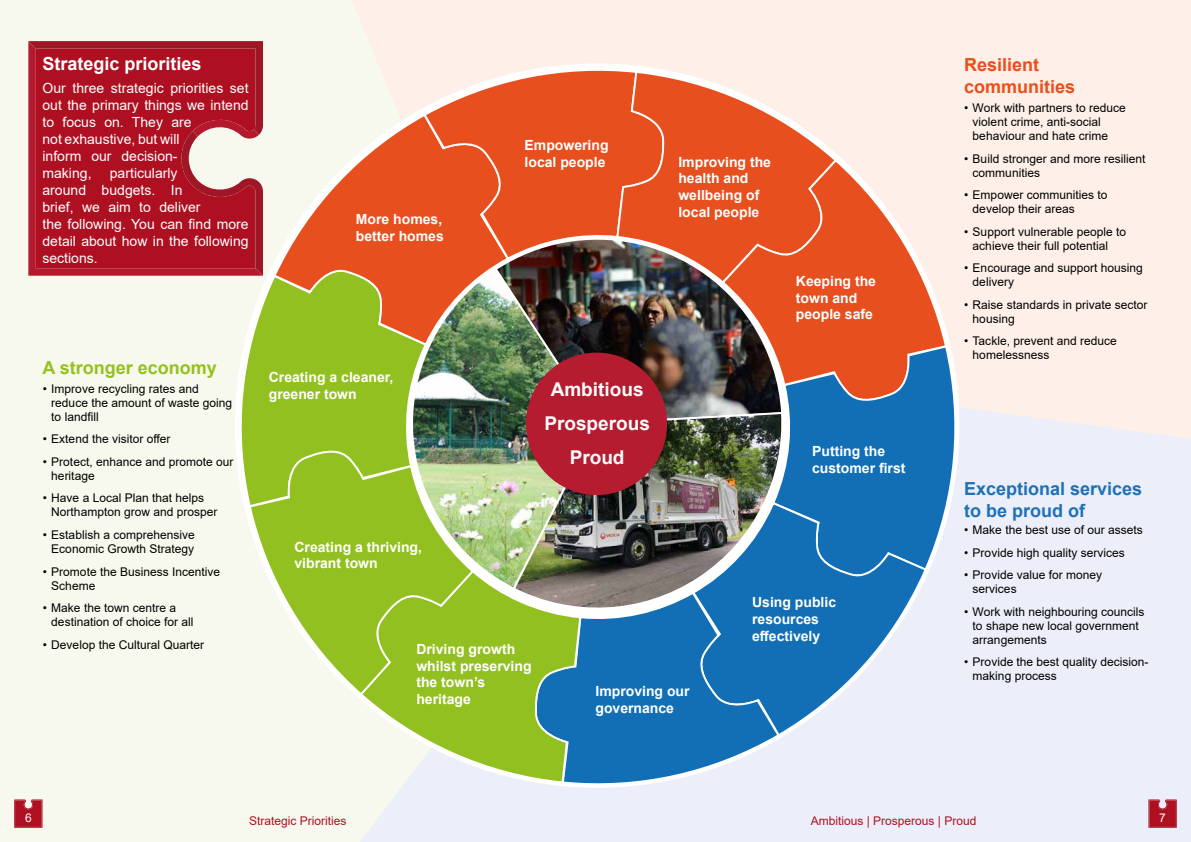
<style>
.page{position:relative;width:1191px;height:842px;background:#fff}
.page>*{position:absolute;margin:0;border:0;box-sizing:border-box;transform-origin:0 0}
.t1{font:700 19px/34px "Arial";color:#fbfbfb;text-align:center}
.t2{font:700 18px/21.6px "Arial";color:#1d71b8}
.t3{font:700 18px/21.6px "Arial";color:#e94e1b}
.t4{font:700 18px "Arial";color:#fff}
.t5{font:700 18px "Arial";color:#95c11f}
.t6{font:700 14px/16.8px "Arial";color:#fff}
.t7{font:14px/17px "Arial";color:#fff}
.t8{font:12px/14px "Arial";color:#000}
.t9{font:12px "Arial";color:#ae1022}
.t10{font:12px "Arial";color:#fff}
</style>
<div class="page">
<div style="left:0;top:0;width:360px;height:842px;background:#f7f9ee"></div>
<svg style="left:28px;top:41px;width:235px;height:235px;background:#b22232"></svg>
<div style="left:351px;top:0;width:840px;height:401px;background:#fef0e8"></div>
<div style="left:360px;top:401px;width:831px;height:441px;background:#eceff9"></div>
<svg style="left:14px;top:799px;width:29px;height:29px"></svg>
<svg style="left:1148px;top:799px;width:28px;height:29px"></svg>
<img style="left:428px;top:347px;width:83px;height:219px">
<img style="left:493px;top:270px;width:278px;height:156px">
<img style="left:511px;top:411px;width:260px;height:179px">
<svg style="left:233px;top:266px;width:195px;height:242px;background:#a5c64e"></svg>
<svg style="left:272px;top:112px;width:238px;height:235px;background:#d39c64"></svg>
<svg style="left:422px;top:64px;width:242px;height:206px;background:#e0633b"></svg>
<svg style="left:615px;top:70px;width:223px;height:215px;background:#e07958"></svg>
<svg style="left:720px;top:158px;width:228px;height:247px;background:#da6d4b"></svg>
<svg style="left:771px;top:344px;width:191px;height:238px;background:#5d7ea3"></svg>
<svg style="left:691px;top:501px;width:237px;height:237px;background:#5a94c2"></svg>
<svg style="left:534px;top:590px;width:247px;height:200px;background:#3984be"></svg>
<svg style="left:359px;top:566px;width:223px;height:218px;background:#9dc16e"></svg>
<svg style="left:247px;top:446px;width:228px;height:251px;background:#a9cc53"></svg>
<div style="left:526px;top:353px;width:141px;height:142px;background:#b51c2f;border-radius:50%"></div>
<h2 class="t4" style="left:43px;top:51px;width:161px">Strategic priorities</h2>
<p class="t7" style="left:43px;top:79px;width:207px">Our three strategic priorities set out the primary things we intend to focus on. They are<br>not exhaustive, but will<br>inform our decision-<br>making,</p>
<p class="t7" style="left:43px;top:164px;width:207px;text-indent:67px">particularly<br>around budgets. In<br>brief, we aim to deliver<br>the following. You can find more detail about how in the following sections.</p>
<h2 class="t5" style="left:43px;top:354px;width:176px">A stronger economy</h2>
<p class="t8" style="left:51px;top:382px;width:182px;text-indent:-9px">• Improve recycling rates and reduce the amount of waste going to landfill</p>
<p class="t8" style="left:43px;top:432px;width:129px">• Extend the visitor offer</p>
<p class="t8" style="left:51px;top:455px;width:184px;text-indent:-9px">• Protect, enhance and promote our heritage</p>
<p class="t8" style="left:51px;top:491px;width:168px;text-indent:-9px">• Have a Local Plan that helps<br>Northampton grow and prosper</p>
<p class="t8" style="left:43px;top:528px;width:153px;text-align:right">• Establish a comprehensive<br>Economic Growth Strategy</p>
<p class="t8" style="left:51px;top:564px;width:170px;text-indent:-9px">• Promote the Business Incentive<br>Scheme</p>
<p class="t8" style="left:51px;top:601px;width:144px;text-indent:-9px">• Make the town centre a destination of choice for all</p>
<p class="t8" style="left:43px;top:637px;width:163px">• Develop the Cultural Quarter</p>
<p class="t6" style="left:356px;top:211px;width:89px">More homes, better homes</p>
<p class="t6" style="left:269px;top:369px;width:126px">Creating a cleaner, greener town</p>
<p class="t6" style="left:294px;top:538px;width:129px">Creating a thriving, vibrant town</p>
<p class="t6" style="left:524px;top:137px;width:86px">Empowering local people</p>
<h1 class="t1" style="left:544px;top:372px;width:107px">Ambitious<br>Prosperous<br>Proud</h1>
<p class="t6" style="left:678px;top:154px;width:94px">Improving the health and wellbeing of local people</p>
<p class="t6" style="left:796px;top:273px;width:82px">Keeping the town and people safe</p>
<p class="t6" style="left:812px;top:443px;width:95px">Putting the customer first</p>
<p class="t6" style="left:416px;top:640px;width:117px">Driving growth whilst preserving the town’s heritage</p>
<p class="t6" style="left:595px;top:683px;width:96px">Improving our governance</p>
<p class="t6" style="left:752px;top:594px;width:86px">Using public resources effectively</p>
<h2 class="t3" style="left:964px;top:54px;width:113px">Resilient communities</h2>
<p class="t8" style="left:972px;top:101px;width:155px;text-indent:-9px">• Work with partners to reduce violent crime, anti-social behaviour and hate crime</p>
<p class="t8" style="left:972px;top:151px;width:174px;text-indent:-9px">• Build stronger and more resilient communities</p>
<p class="t8" style="left:972px;top:188px;width:136px;text-indent:-9px">• Empower communities to develop their areas</p>
<p class="t8" style="left:972px;top:224px;width:155px;text-indent:-9px">• Support vulnerable people to achieve their full potential</p>
<p class="t8" style="left:972px;top:261px;width:172px;text-indent:-9px">• Encourage and support housing delivery</p>
<p class="t8" style="left:972px;top:297px;width:176px;text-indent:-9px">• Raise standards in private sector housing</p>
<p class="t8" style="left:972px;top:334px;width:146px;text-indent:-9px">• Tackle, prevent and reduce homelessness</p>
<h2 class="t2" style="left:964px;top:478px;width:180px">Exceptional services to be proud of</h2>
<p class="t8" style="left:964px;top:523px;width:180px">• Make the best use of our assets</p>
<p class="t8" style="left:964px;top:545px;width:162px">• Provide high quality services</p>
<p class="t8" style="left:972px;top:568px;width:131px;text-indent:-9px">• Provide value for money services</p>
<p class="t8" style="left:972px;top:604px;width:173px;text-indent:-9px">• Work with neighbouring councils to shape new local government arrangements</p>
<p class="t8" style="left:972px;top:655px;width:177px;text-indent:-9px">• Provide the best quality decision&shy;making process</p>
<p class="t10" style="left:25px;top:810px;width:8px">6</p>
<p class="t9" style="left:810px;top:813px;width:167px">Ambitious | Prosperous | Proud</p>
<p class="t10" style="left:1159px;top:810px;width:8px">7</p>
<p class="t9" style="left:249px;top:813px;width:99px">Strategic Priorities</p>
</div>
